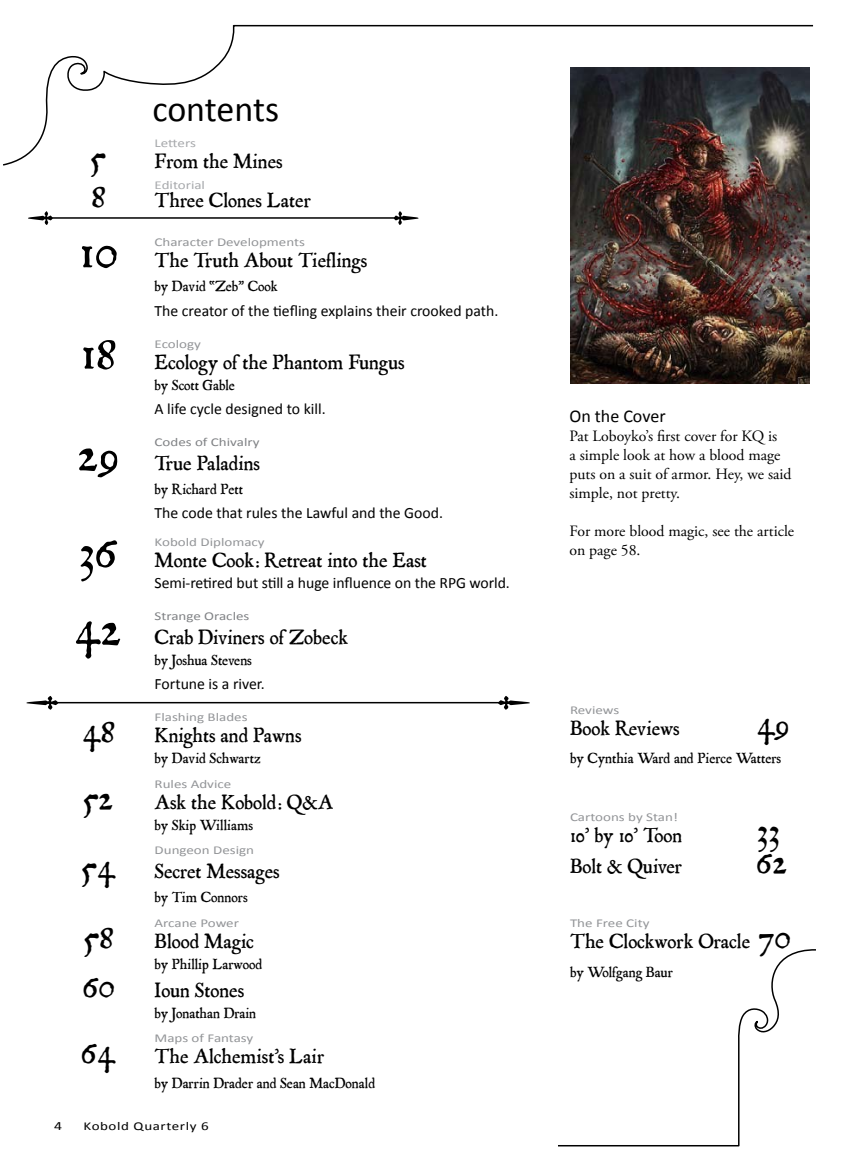
<style>
.page{position:relative;width:864px;height:1175px;background:#fff}
.page>*{position:absolute;margin:0;border:0;box-sizing:border-box;transform-origin:0 0}
.t1{font:italic 51px "P22 Mayflower";color:#000}
.t2{font:36px "Calibri";letter-spacing:-.01em;color:#000}
.t3{font:italic 36px "P22 Mayflower";color:#000}
.t4{font:21px "P22 Mayflower";color:#000}
.t5{font:18px "Calibri";color:#000}
.t6{font:15.75px "Calibri";color:#000}
.t7{font:15.75px/18.9px "Adobe Garamond Pro";color:#000}
.t8{font:15px "P22 Mayflower";color:#000}
.t9{font:12.6px "Calibri";color:#000;scale:1.25 1}
.t10{font:12px "Calibri";color:#939598;scale:1.25 1}
.t11{font:12px "Calibri";color:#808285;scale:1.25 1}
.t12{font:12px "Calibri";letter-spacing:.04em;color:#000;scale:1.25 1}
.t13{font:12px "Calibri";color:#a7a9ac;scale:1.25 1}
.s1{font-style:italic;font-size:36px}
</style>
<div class="page">
<svg style="left:3px;top:24px;width:811px;height:142px"></svg>
<img style="left:570px;top:68px;width:240px;height:315px">
<hr style="left:34px;top:217px;width:379px;height:2px;background:#000">
<svg style="left:28px;top:211px;width:25px;height:14px"></svg>
<svg style="left:394px;top:211px;width:25px;height:14px"></svg>
<hr style="left:34px;top:702px;width:489px;height:1px;background:#000">
<svg style="left:26px;top:696px;width:32px;height:13px"></svg>
<svg style="left:498px;top:696px;width:32px;height:13px"></svg>
<svg style="left:558px;top:949px;width:258px;height:198px"></svg>
<h2 class="t2" style="left:152px;top:87px;width:128px">contents</h2>
<p class="t13" style="left:155px;top:136px;width:35px">Letters</p>
<h2 class="t3" style="left:91px;top:138px;width:17px">5</h2>
<p class="t4" style="left:155px;top:150px;width:130px">From the Mines</p>
<p class="t13" style="left:155px;top:178px;width:42px">Editorial</p>
<h2 class="t3" style="left:92px;top:177px;width:15px">8</h2>
<p class="t4" style="left:155px;top:189px;width:158px">Three Clones Later</p>
<p class="t10" style="left:155px;top:235px;width:122px">Character Developments</p>
<h1 class="t1" style="left:80px;top:225px;width:39px">10</h1>
<p class="t4" style="left:155px;top:249px;width:214px">The Truth About Tieflings</p>
<p class="t8" style="left:155px;top:278px;width:125px">by David “Zeb” Cook</p>
<p class="t6" style="left:155px;top:301px;width:345px">The creator of the tiefling explains their crooked path.</p>
<p class="t10" style="left:155px;top:336px;width:39px">Ecology</p>
<h1 class="t1" style="left:82px;top:326px;width:36px">18</h1>
<p class="t4" style="left:155px;top:350px;width:252px">Ecology of the Phantom Fungus</p>
<p class="t8" style="left:155px;top:376px;width:82px">by Scott Gable</p>
<p class="t6" style="left:155px;top:399px;width:173px">A life cycle designed to kill.</p>
<p class="t11" style="left:155px;top:434px;width:85px">Codes of Chivalry</p>
<h1 class="t1" style="left:78px;top:427px;width:43px">29</h1>
<p class="t4" style="left:155px;top:451px;width:107px">True Paladins</p>
<p class="t8" style="left:155px;top:481px;width:90px">by Richard Pett</p>
<p class="t6" style="left:155px;top:503px;width:290px">The code that rules the Lawful and the Good.</p>
<p class="t10" style="left:155px;top:534px;width:90px">Kobold Diplomacy</p>
<h1 class="t1" style="left:80px;top:525px;width:40px">36</h1>
<p class="t4" style="left:155px;top:548px;width:274px">Monte Cook: Retreat into the East</p>
<p class="t6" style="left:155px;top:573px;width:357px">Semi-retired but still a huge influence on the RPG world.</p>
<p class="t11" style="left:155px;top:608px;width:77px">Strange Oracles</p>
<h1 class="t1" style="left:75px;top:602px;width:49px">42</h1>
<p class="t4" style="left:155px;top:626px;width:195px">Crab Diviners of Zobeck</p>
<p class="t8" style="left:155px;top:652px;width:99px">by Joshua Stevens</p>
<p class="t6" style="left:155px;top:674px;width:112px">Fortune is a river.</p>
<p class="t10" style="left:155px;top:710px;width:76px">Flashing Blades</p>
<p class="t4" style="left:83px;top:724px;width:220px"><span class="s1">48</span> Knights and Pawns</p>
<p class="t8" style="left:155px;top:750px;width:108px">by David Schwartz</p>
<p class="t10" style="left:155px;top:776px;width:63px">Rules Advice</p>
<p class="t4" style="left:84px;top:790px;width:251px"><span class="s1">52</span> Ask the Kobold: Q&amp;A</p>
<p class="t8" style="left:155px;top:816px;width:100px">by Skip Williams</p>
<p class="t10" style="left:155px;top:842px;width:81px">Dungeon Design</p>
<p class="t4" style="left:82px;top:859px;width:199px"><span class="s1">54</span> Secret Messages</p>
<p class="t8" style="left:155px;top:889px;width:95px">by Tim Connors</p>
<p class="t10" style="left:155px;top:915px;width:69px">Arcane Power</p>
<p class="t4" style="left:85px;top:929px;width:171px"><span class="s1">58</span> Blood Magic</p>
<p class="t8" style="left:155px;top:955px;width:109px">by Phillip Larwood</p>
<p class="t4" style="left:83px;top:978px;width:162px"><span class="s1">60</span> Ioun Stones</p>
<p class="t8" style="left:155px;top:1005px;width:103px">by Jonathan Drain</p>
<p class="t10" style="left:155px;top:1031px;width:81px">Maps of Fantasy</p>
<p class="t4" style="left:82px;top:1045px;width:244px"><span class="s1">64</span> The Alchemist’s Lair</p>
<p class="t8" style="left:155px;top:1074px;width:222px">by Darrin Drader and Sean MacDonald</p>
<p class="t9" style="left:54px;top:1117px;width:8px">4</p>
<p class="t12" style="left:84px;top:1118px;width:102px">Kobold Quarterly 6</p>
<p class="t5" style="left:569px;top:405px;width:98px">On the Cover</p>
<p class="t7" style="left:569px;top:427px;width:224px">Pat Loboyko’s first cover for KQ is<br>a simple look at how a blood mage puts on a suit of armor. Hey, we said simple, not pretty.</p>
<p class="t7" style="left:569px;top:522px;width:226px">For more blood magic, see the article on page 58.</p>
<p class="t10" style="left:570px;top:702px;width:41px">Reviews</p>
<p class="t4" style="left:570px;top:716px;width:111px">Book Reviews</p>
<h2 class="t3" style="left:758px;top:705px;width:34px">49</h2>
<p class="t8" style="left:570px;top:750px;width:213px">by Cynthia Ward and Pierce Watters</p>
<p class="t10" style="left:570px;top:809px;width:88px">Cartoons by Stan!</p>
<p class="t4" style="left:570px;top:823px;width:114px">10’ by 10’ Toon</p>
<h2 class="t3" style="left:758px;top:811px;width:24px">33</h2>
<p class="t4" style="left:570px;top:854px;width:114px">Bolt &amp; Quiver</p>
<h2 class="t3" style="left:757px;top:843px;width:33px">62</h2>
<p class="t10" style="left:570px;top:916px;width:65px">The Free City</p>
<p class="t4" style="left:570px;top:930px;width:222px">The Clockwork Oracle <span class="s1">70</span></p>
<p class="t8" style="left:570px;top:963px;width:105px">by Wolfgang Baur</p>
</div>
